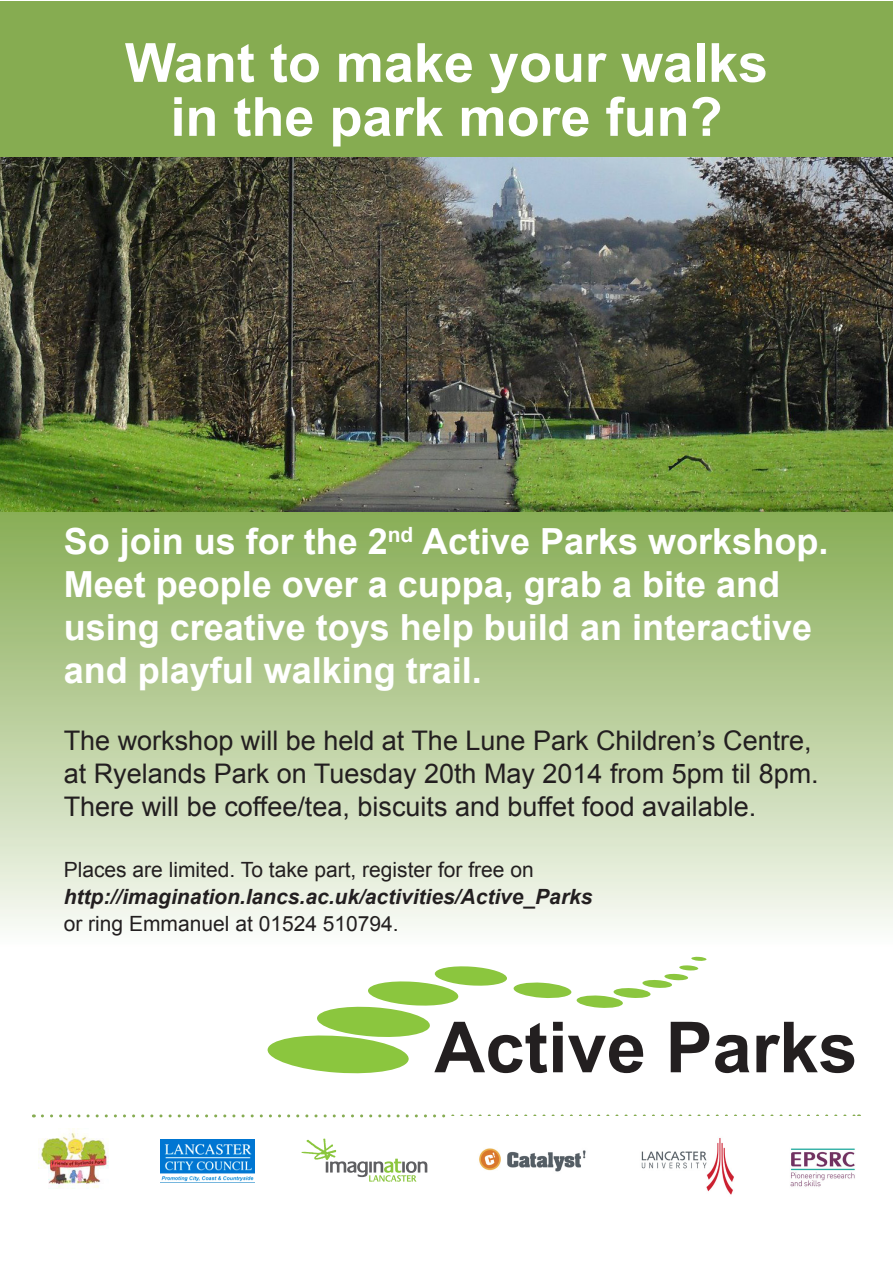
<style>
.page{position:relative;width:893px;height:1263px;background:#fff}
.page>*{position:absolute;margin:0;border:0;box-sizing:border-box;transform-origin:0 0}
.t1{font:700 54px/54px "Arial";color:#fff;text-align:center}
.t2{font:700 36px/43.2px "Arial";color:#fff}
.t3{font:27px/33px "Arial";color:#231f20}
.t4{font:21px "Arial";color:#231f20}
.t5{font:italic 700 21px "Arial";color:#231f20}
</style>
<div class="page">
<div style="left:0;top:1px;width:892px;height:509px;background:#86ac51"></div>
<div style="left:0;top:502px;width:892px;height:446px;background:linear-gradient(to bottom,#83a94e,#f9fbf7)"></div>
<img style="left:0;top:157px;width:892px;height:354px">
<svg style="left:691px;top:956px;width:16px;height:5px"></svg>
<svg style="left:267px;top:965px;width:442px;height:109px"></svg>
<svg style="left:715px;top:1035px;width:34px;height:38px"></svg>
<svg style="left:756px;top:1022px;width:98px;height:51px"></svg>
<svg style="left:42px;top:1114px;width:817px;height:3px"></svg>
<img style="left:38px;top:1129px;width:71px;height:60px">
<svg style="left:301px;top:1138px;width:126px;height:44px"></svg>
<img style="left:161px;top:1140px;width:93px;height:43px">
<img style="left:446px;top:1116px;width:413px;height:79px">
<h1 class="t1" style="left:125px;top:36px;width:645px">Want to make your walks in the park more fun?</h1>
<h2 class="t2" style="left:64px;top:519px;width:766px">So join us for the 2<sup>nd</sup> Active Parks workshop.<br>Meet people over a cuppa, grab a bite and using creative toys help build an interactive and playful walking trail.</h2>
<p class="t3" style="left:64px;top:724px;width:756px">The workshop will be held at The Lune Park Children’s Centre, at Ryelands Park on Tuesday 20th May 2014 from 5pm til 8pm.<br>There will be coffee/tea, biscuits and buffet food available.</p>
<p class="t4" style="left:64px;top:858px;width:472px">Places are limited. To take part, register for free on</p>
<p class="t5" style="left:64px;top:885px;width:530px">http://imagination.lancs.ac.uk/activities/Active_Parks</p>
<p class="t4" style="left:64px;top:912px;width:337px">or ring Emmanuel at 01524 510794.</p>
</div>
